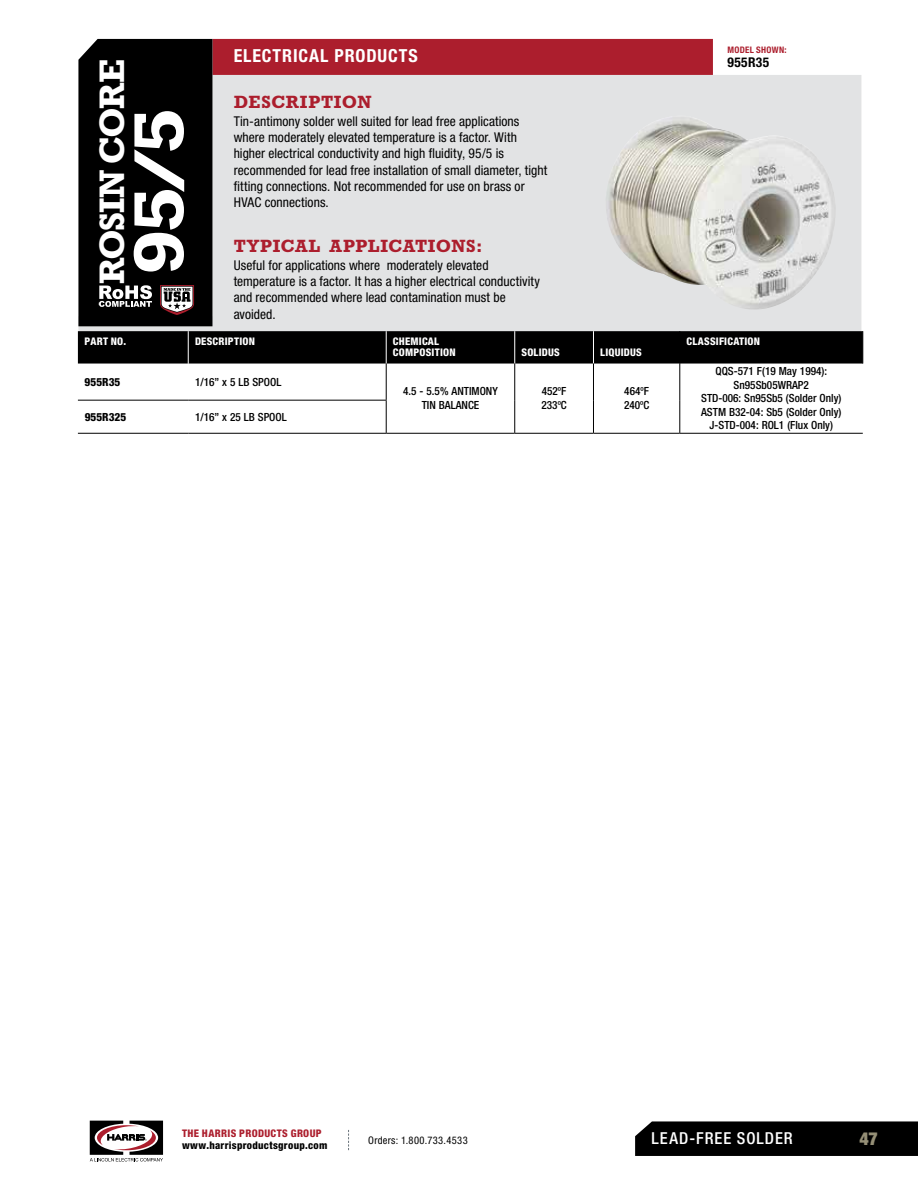
<style>
.page{position:relative;width:918px;height:1188px;background:#fff}
.page>*{position:absolute;margin:0;border:0;box-sizing:border-box;transform-origin:0 0}
.t1{font:700 72px "Rockwell Std";color:#fff;scale:1.19 1}
.t2{font:700 36px "Rockwell Std";letter-spacing:-.04em;color:#fff}
.t3{font:700 18px "Rockwell Std";letter-spacing:.03em;color:#ac1e2d}
.t4{font:700 condensed 18px "Helvetica Neue LT Std";letter-spacing:.05em;color:#fff}
.t5{font:900 condensed 18px "Helvetica Neue LT Std";color:#958f76}
.t6{font:500 condensed 16.5px "Helvetica Neue LT Std";letter-spacing:.06em;color:#fff}
.t7{font:condensed 13.5px/16.2px "Helvetica Neue LT Std";letter-spacing:.005em;color:#000}
.t8{font:700 condensed 13.5px "Helvetica Neue LT Std";letter-spacing:.035em;color:#000}
.t9{font:500 condensed 11.25px/13.5px "Helvetica Neue LT Std";color:#000;text-align:center}
.t10{font:800 condensed 11.25px "Helvetica Neue LT Std";color:#000}
.t11{font:800 condensed 10.5px/10.5px "Helvetica Neue LT Std";letter-spacing:.02em;color:#fff}
.t12{font:800 condensed 10.5px "Helvetica Neue LT Std";letter-spacing:.025em;color:#000}
.t13{font:800 condensed 10.5px "Helvetica Neue LT Std";letter-spacing:.03em;color:#ac1e2d}
.t14{font:condensed 10.5px "Helvetica Neue LT Std";letter-spacing:.04em;color:#000}
.t15{font:700 condensed 9px "Helvetica Neue LT Std";letter-spacing:.035em;color:#ac1e2d}
.s1{font-weight:400}
.s2{font-family:"Futura Std";font-weight:400;font-stretch:normal;color:#fff}
</style>
<div class="page">
<svg style="left:635px;top:1121px;width:283px;height:35px;background:#060606"></svg>
<svg style="left:90px;top:1121px;width:73px;height:40px"></svg>
<svg style="left:348px;top:1130px;width:1px;height:20px"></svg>
<svg style="left:78px;top:39px;width:785px;height:325px;background:#9b8f91"></svg>
<hr style="left:188px;top:331px;width:1px;height:33px;background:#fff">
<hr style="left:386px;top:331px;width:1px;height:33px;background:#fff">
<hr style="left:514px;top:331px;width:1px;height:33px;background:#fff">
<hr style="left:593px;top:331px;width:1px;height:33px;background:#fff">
<hr style="left:680px;top:331px;width:1px;height:33px;background:#000">
<hr style="left:863px;top:331px;width:1px;height:33px;background:#000">
<hr style="left:386px;top:364px;width:1px;height:36px;background:#000">
<hr style="left:514px;top:364px;width:1px;height:36px;background:#000">
<hr style="left:593px;top:364px;width:1px;height:36px;background:#000">
<hr style="left:679px;top:364px;width:1px;height:36px;background:#000">
<hr style="left:386px;top:401px;width:1px;height:32px;background:#000">
<hr style="left:514px;top:400px;width:1px;height:33px;background:#000">
<hr style="left:593px;top:400px;width:1px;height:33px;background:#000">
<hr style="left:679px;top:400px;width:1px;height:33px;background:#000">
<hr style="left:386px;top:433px;width:129px;height:1px;background:#000">
<hr style="left:515px;top:433px;width:78px;height:1px;background:#000">
<hr style="left:593px;top:433px;width:87px;height:1px;background:#000">
<hr style="left:680px;top:433px;width:183px;height:1px;background:#000">
<hr style="left:78px;top:400px;width:110px;height:1px;background:#000">
<hr style="left:188px;top:400px;width:199px;height:1px;background:#000">
<hr style="left:78px;top:433px;width:110px;height:1px;background:#000">
<hr style="left:188px;top:433px;width:198px;height:1px;background:#000">
<img style="left:605px;top:116px;width:231px;height:194px">
<h2 class="t2" style="left:91px;top:284px;width:227px;rotate:-90deg">ROSIN CORE</h2>
<h1 class="t1" style="left:117px;top:276px;width:144px;rotate:-90deg">95/5</h1>
<h3 class="t4" style="left:234px;top:45px;width:186px">ELECTRICAL PRODUCTS</h3>
<h3 class="t3" style="left:234px;top:91px;width:139px">DESCRIPTION</h3>
<p class="t7" style="left:234px;top:113px;width:315px">Tin-antimony solder well suited for lead free applications where moderately elevated temperature is a factor. With higher electrical conductivity and high fluidity, 95/5 is recommended for lead free installation of small diameter, tight fitting connections. Not recommended for use on brass or HVAC connections.</p>
<h3 class="t3" style="left:234px;top:235px;width:250px">TYPICAL APPLICATIONS:</h3>
<p class="t7" style="left:234px;top:257px;width:308px">Useful for applications where moderately elevated temperature is a factor. It has a higher electrical conductivity and recommended where lead contamination must be avoided.</p>
<p class="t11" style="left:85px;top:336px;width:43px">PART NO.</p>
<p class="t11" style="left:195px;top:336px;width:61px">DESCRIPTION</p>
<p class="t11" style="left:393px;top:336px;width:64px">CHEMICAL<br>COMPOSITION</p>
<p class="t11" style="left:521px;top:347px;width:40px">SOLIDUS</p>
<p class="t11" style="left:600px;top:347px;width:43px">LIQUIDUS</p>
<p class="t10" style="left:85px;top:375px;width:37px">955R35</p>
<p class="t9" style="left:195px;top:375px;width:88px">1/16” x 5 LB SPOOL</p>
<p class="t10" style="left:85px;top:410px;width:43px">955R325</p>
<p class="t9" style="left:195px;top:410px;width:93px">1/16” x 25 LB SPOOL</p>
<p class="t9" style="left:403px;top:385px;width:96px">4.5 - 5.5% ANTIMONY<br>TIN BALANCE</p>
<p class="t9" style="left:541px;top:385px;width:27px;text-align:left">452<span class="s1">o</span>F<br>233<span class="s1">o</span>C</p>
<p class="t9" style="left:624px;top:385px;width:27px;text-align:left">464<span class="s1">o</span>F<br>240<span class="s1">o</span>C</p>
<p class="t15" style="left:727px;top:45px;width:61px">MODEL SHOWN:</p>
<p class="t8" style="left:727px;top:54px;width:43px">955R35</p>
<p class="t11" style="left:687px;top:336px;width:75px">CLASSIFICATION</p>
<p class="t9" style="left:701px;top:364px;width:142px">QQS-571 F(19 May 1994):<br>Sn95Sb05WRAP2<br>STD-006: Sn95Sb5 (Solder Only)<br>ASTM B32-04: Sb5 (Solder Only)<br>J-STD-004: ROL1 (Flux Only)</p>
<p class="t13" style="left:182px;top:1126px;width:141px">THE HARRIS PRODUCTS GROUP</p>
<p class="t12" style="left:182px;top:1139px;width:147px">www.harrisproductsgroup.com</p>
<p class="t14" style="left:368px;top:1135px;width:101px">Orders: 1.800.733.4533</p>
<p class="t6" style="left:652px;top:1129px;width:143px">LEAD-FREE SOLDER</p>
<h3 class="t5" style="left:860px;top:1128px;width:30px">47<span class="s2">47</span></h3>
</div>
